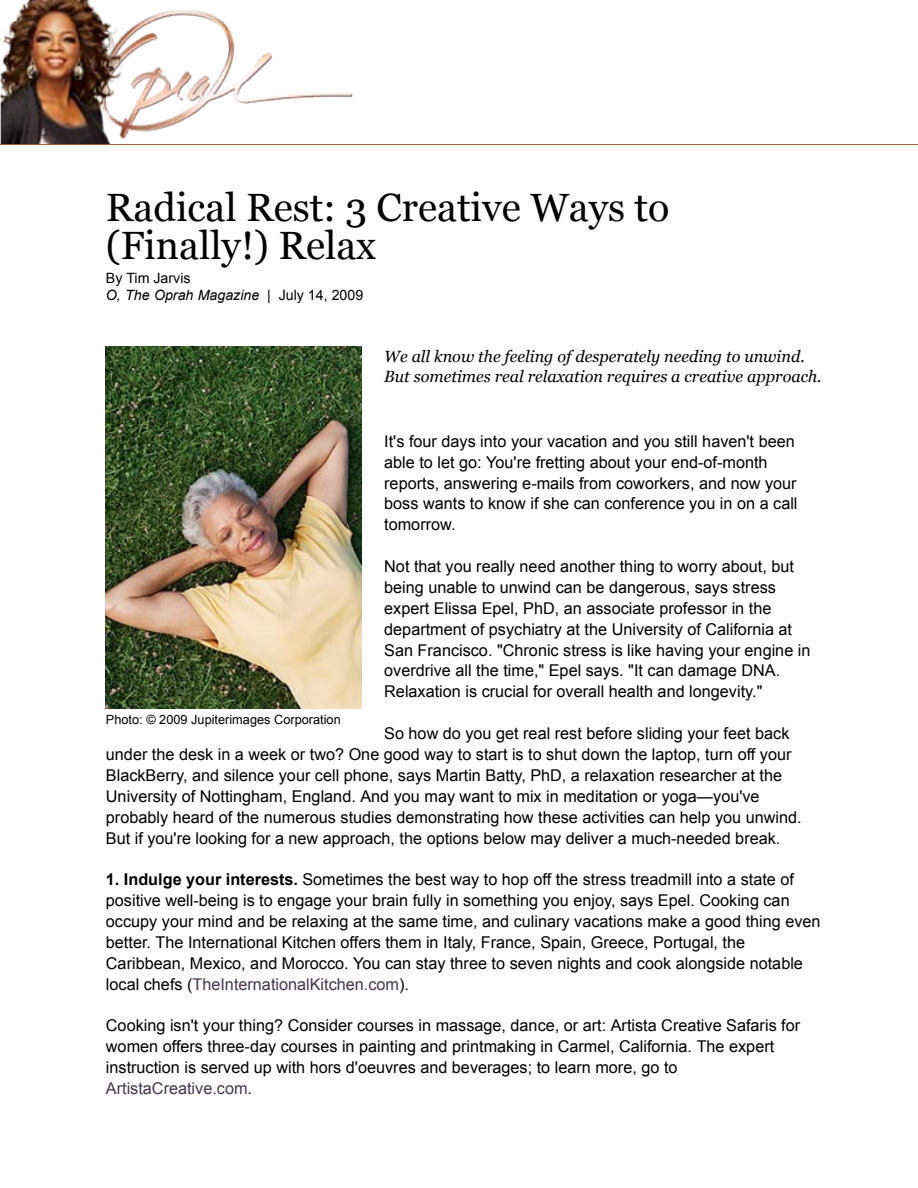
<style>
.page{position:relative;width:918px;height:1188px;background:#fff}
.page>*{position:absolute;margin:0;border:0;box-sizing:border-box;transform-origin:0 0}
.t1{font:39.45px/37px "Georgia";color:#000}
.t2{font:16.2px/20.9px "Arial";color:#000}
.t3{font:italic 16.2px/20.1px "Georgia";color:#000}
.t4{font:14.25px/17.7px "Arial";color:#000}
.t5{font:12.75px "Arial";color:#000}
.s1{font-style:italic}
.s2{font-weight:700}
.s3{color:#45374c}
</style>
<div class="page">
<img style="left:106px;top:346px;width:255px;height:362px">
<img style="left:0;top:1px;width:353px;height:143px">
<hr style="left:0;top:144px;width:918px;height:1px;background:#a36040">
<p class="t1" style="left:106px;top:190px;width:565px">Radical Rest: 3 Creative Ways to (Finally!) Relax</p>
<p class="t4" style="left:106px;top:269px;width:259px">By Tim Jarvis<br><span class="s1">O, The Oprah Magazine</span> | July 14, 2009</p>
<p class="t3" style="left:384px;top:346px;width:439px">We all know the feeling of desperately needing to unwind.<br>But sometimes real relaxation requires a creative approach.</p>
<p class="t2" style="left:384px;top:431px;width:415px">It's four days into your vacation and you still haven't been able to let go: You're fretting about your end-of-month reports, answering e-mails from coworkers, and now your boss wants to know if she can conference you in on a call tomorrow.</p>
<p class="t2" style="left:384px;top:556px;width:428px">Not that you really need another thing to worry about, but being unable to unwind can be dangerous, says stress expert Elissa Epel, PhD, an associate professor in the department of psychiatry at the University of California at San Francisco. "Chronic stress is like having your engine in overdrive all the time," Epel says. "It can damage DNA.<br>Relaxation is crucial for overall health and longevity."</p>
<p class="t2" style="left:106px;top:723px;width:697px;text-indent:278px">So how do you get real rest before sliding your feet back under the desk in a week or two? One good way to start is to shut down the laptop, turn off your BlackBerry, and silence your cell phone, says Martin Batty, PhD, a relaxation researcher at the University of Nottingham, England. And you may want to mix in meditation or yoga—you've probably heard of the numerous studies demonstrating how these activities can help you unwind.<br>But if you're looking for a new approach, the options below may deliver a much-needed break.</p>
<p class="t2" style="left:106px;top:869px;width:716px"><span class="s2">1. Indulge your interests.</span> Sometimes the best way to hop off the stress treadmill into a state of positive well-being is to engage your brain fully in something you enjoy, says Epel. Cooking can occupy your mind and be relaxing at the same time, and culinary vacations make a good thing even better. The International Kitchen offers them in Italy, France, Spain, Greece, Portugal, the Caribbean, Mexico, and Morocco. You can stay three to seven nights and cook alongside notable local chefs (<span class="s3">TheInternationalKitchen.com</span>).</p>
<p class="t2" style="left:106px;top:1015px;width:696px">Cooking isn't your thing? Consider courses in massage, dance, or art: Artista Creative Safaris for women offers three-day courses in painting and printmaking in Carmel, California. The expert instruction is served up with hors d'oeuvres and beverages; to learn more, go to <span class="s3">ArtistaCreative.com</span>.</p>
<p class="t5" style="left:106px;top:711px;width:236px">Photo: © 2009 Jupiterimages Corporation</p>
</div>
